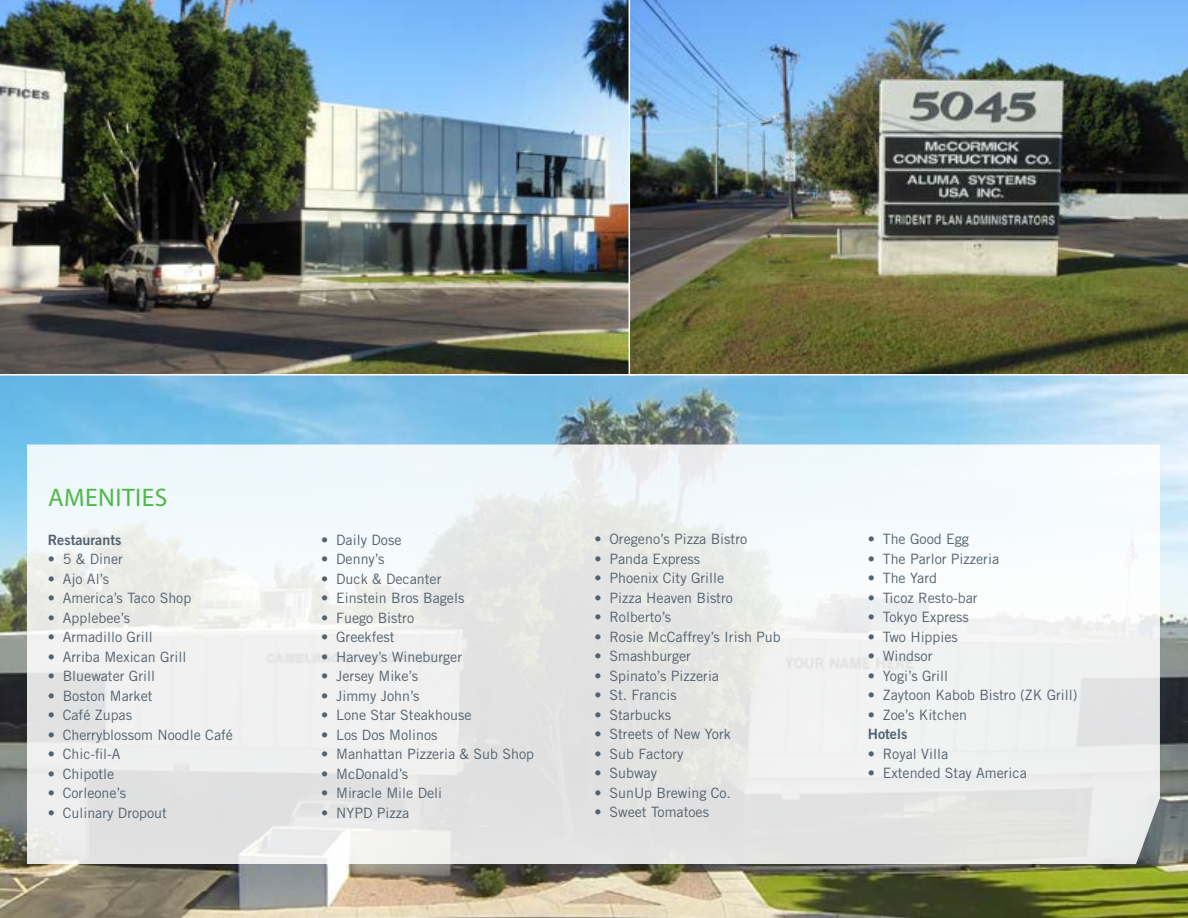
<style>
.page{position:relative;width:1188px;height:918px;background:#fff}
.page>*{position:absolute;margin:0;border:0;box-sizing:border-box;transform-origin:0 0}
.t1{font:25.5px "Myriad Pro";letter-spacing:.02em;color:#50b848}
.t2{font:14.25px "Trade Gothic LT Std";color:#53626f}
.t3{font:14.25px "Trade Gothic LT Std Bd 2";color:#53626f}
</style>
<div class="page">
<img style="left:0;top:376px;width:1188px;height:542px">
<img style="left:0;top:0;width:629px;height:376px">
<img style="left:629px;top:0;width:559px;height:376px">
<svg style="left:27px;top:445px;width:1133px;height:419px"></svg>
<h1 class="t1" style="left:48px;top:482px;width:121px">AMENITIES</h1>
<p class="t3" style="left:48px;top:531px;width:75px">Restaurants</p>
<p class="t2" style="left:48px;top:550px;width:77px">• 5 &amp; Diner</p>
<p class="t2" style="left:48px;top:570px;width:63px">• Ajo Al’s</p>
<p class="t2" style="left:48px;top:589px;width:145px">• America’s Taco Shop</p>
<p class="t2" style="left:48px;top:609px;width:84px">• Applebee’s</p>
<p class="t2" style="left:48px;top:628px;width:106px">• Armadillo Grill</p>
<p class="t2" style="left:48px;top:648px;width:140px">• Arriba Mexican Grill</p>
<p class="t2" style="left:48px;top:667px;width:109px">• Bluewater Grill</p>
<p class="t2" style="left:48px;top:687px;width:106px">• Boston Market</p>
<p class="t2" style="left:48px;top:706px;width:86px">• Café Zupas</p>
<p class="t2" style="left:48px;top:726px;width:187px">• Cherryblossom Noodle Café</p>
<p class="t2" style="left:48px;top:745px;width:74px">• Chic-fil-A</p>
<p class="t2" style="left:48px;top:765px;width:68px">• Chipotle</p>
<p class="t2" style="left:48px;top:784px;width:80px">• Corleone’s</p>
<p class="t2" style="left:48px;top:804px;width:121px">• Culinary Dropout</p>
<p class="t2" style="left:321px;top:531px;width:82px">• Daily Dose</p>
<p class="t2" style="left:321px;top:550px;width:65px">• Denny’s</p>
<p class="t2" style="left:321px;top:570px;width:122px">• Duck &amp; Decanter</p>
<p class="t2" style="left:321px;top:589px;width:145px">• Einstein Bros Bagels</p>
<p class="t2" style="left:321px;top:609px;width:94px">• Fuego Bistro</p>
<p class="t2" style="left:321px;top:628px;width:75px">• Greekfest</p>
<p class="t2" style="left:321px;top:648px;width:143px">• Harvey’s Wineburger</p>
<p class="t2" style="left:321px;top:667px;width:98px">• Jersey Mike’s</p>
<p class="t2" style="left:321px;top:687px;width:100px">• Jimmy John’s</p>
<p class="t2" style="left:321px;top:706px;width:152px">• Lone Star Steakhouse</p>
<p class="t2" style="left:321px;top:726px;width:118px">• Los Dos Molinos</p>
<p class="t2" style="left:321px;top:745px;width:214px">• Manhattan Pizzeria &amp; Sub Shop</p>
<p class="t2" style="left:321px;top:765px;width:89px">• McDonald’s</p>
<p class="t2" style="left:321px;top:784px;width:123px">• Miracle Mile Deli</p>
<p class="t2" style="left:321px;top:804px;width:90px">• NYPD Pizza</p>
<p class="t2" style="left:594px;top:531px;width:154px">• Oregeno’s Pizza Bistro</p>
<p class="t2" style="left:594px;top:550px;width:107px">• Panda Express</p>
<p class="t2" style="left:594px;top:570px;width:131px">• Phoenix City Grille</p>
<p class="t2" style="left:594px;top:589px;width:140px">• Pizza Heaven Bistro</p>
<p class="t2" style="left:594px;top:609px;width:78px">• Rolberto’s</p>
<p class="t2" style="left:594px;top:628px;width:188px">• Rosie McCaffrey’s Irish Pub</p>
<p class="t2" style="left:594px;top:648px;width:98px">• Smashburger</p>
<p class="t2" style="left:594px;top:667px;width:126px">• Spinato’s Pizzeria</p>
<p class="t2" style="left:594px;top:687px;width:84px">• St. Francis</p>
<p class="t2" style="left:594px;top:706px;width:78px">• Starbucks</p>
<p class="t2" style="left:594px;top:726px;width:138px">• Streets of New York</p>
<p class="t2" style="left:594px;top:745px;width:91px">• Sub Factory</p>
<p class="t2" style="left:594px;top:765px;width:64px">• Subway</p>
<p class="t2" style="left:594px;top:784px;width:138px">• SunUp Brewing Co.</p>
<p class="t2" style="left:594px;top:804px;width:116px">• Sweet Tomatoes</p>
<p class="t2" style="left:868px;top:531px;width:103px">• The Good Egg</p>
<p class="t2" style="left:868px;top:550px;width:133px">• The Parlor Pizzeria</p>
<p class="t2" style="left:868px;top:570px;width:71px">• The Yard</p>
<p class="t2" style="left:868px;top:589px;width:111px">• Ticoz Resto-bar</p>
<p class="t2" style="left:868px;top:609px;width:103px">• Tokyo Express</p>
<p class="t2" style="left:868px;top:628px;width:92px">• Two Hippies</p>
<p class="t2" style="left:868px;top:648px;width:66px">• Windsor</p>
<p class="t2" style="left:868px;top:667px;width:82px">• Yogi’s Grill</p>
<p class="t2" style="left:868px;top:687px;width:211px">• Zaytoon Kabob Bistro (ZK Grill)</p>
<p class="t2" style="left:868px;top:706px;width:101px">• Zoe’s Kitchen</p>
<p class="t3" style="left:868px;top:725px;width:41px">Hotels</p>
<p class="t2" style="left:868px;top:745px;width:82px">• Royal Villa</p>
<p class="t2" style="left:868px;top:765px;width:161px">• Extended Stay America</p>
</div>
